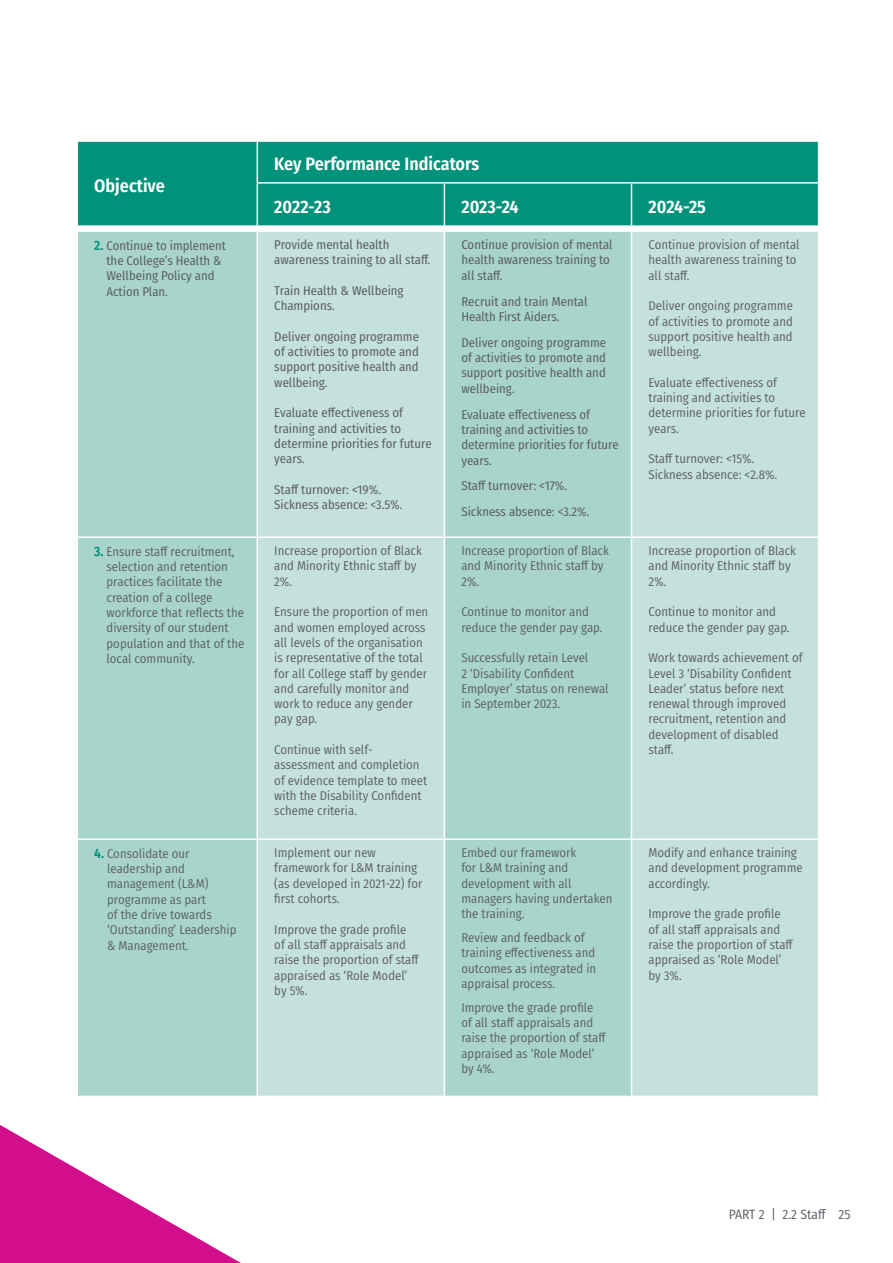
<style>
.page{position:relative;width:893px;height:1263px;background:#fff}
.page>*{position:absolute;margin:0;border:0;box-sizing:border-box;transform-origin:0 0}
.t1{font:600 18px "Fira Sans Condensed";color:#fff}
.t2{font:13.5px "Fira Sans Condensed";color:#5d6067}
.t3{font:12.75px/15.3px "Fira Sans Condensed";color:#5d6067}
.t4{font:12.75px/15.3px "Fira Sans Condensed";color:#5d6067}
.s1{font-weight:600;font-size:13.5px;color:#00927a}
</style>
<div class="page">
<svg style="left:0;top:1125px;width:241px;height:138px"></svg>
<div style="left:78px;top:142px;width:740px;height:83px;background:#00927a"></div>
<hr style="left:257px;top:142px;width:1px;height:40px;background:#fff">
<hr style="left:257px;top:182px;width:187px;height:2px;background:#fff">
<hr style="left:257px;top:184px;width:1px;height:41px;background:#fff">
<hr style="left:444px;top:182px;width:187px;height:2px;background:#fff">
<hr style="left:444px;top:184px;width:1px;height:41px;background:#fff">
<hr style="left:631px;top:182px;width:188px;height:2px;background:#fff">
<hr style="left:631px;top:184px;width:1px;height:41px;background:#fff">
<div style="left:78px;top:232px;width:179px;height:864px;background:#a8d4cc"></div>
<svg style="left:258px;top:232px;width:560px;height:864px;fill:#c5e1db"></svg>
<hr style="left:444px;top:232px;width:1px;height:304px;background:#fff">
<hr style="left:631px;top:232px;width:1px;height:304px;background:#fff">
<hr style="left:77px;top:536px;width:180px;height:2px;background:#fff">
<hr style="left:257px;top:536px;width:187px;height:2px;background:#fff">
<hr style="left:444px;top:536px;width:187px;height:2px;background:#fff">
<hr style="left:444px;top:538px;width:1px;height:300px;background:#fff">
<hr style="left:631px;top:536px;width:188px;height:2px;background:#fff">
<hr style="left:631px;top:538px;width:1px;height:300px;background:#fff">
<hr style="left:77px;top:838px;width:180px;height:2px;background:#fff">
<hr style="left:257px;top:838px;width:187px;height:2px;background:#fff">
<hr style="left:444px;top:838px;width:187px;height:2px;background:#fff">
<hr style="left:444px;top:840px;width:1px;height:256px;background:#fff">
<hr style="left:631px;top:838px;width:188px;height:2px;background:#fff">
<hr style="left:631px;top:840px;width:1px;height:256px;background:#fff">
<h1 class="t1" style="left:94px;top:171px;width:72px">Objective</h1>
<h1 class="t1" style="left:274px;top:149px;width:207px">Key Performance Indicators</h1>
<h1 class="t1" style="left:274px;top:192px;width:58px">2022-23</h1>
<h1 class="t1" style="left:461px;top:192px;width:59px">2023-24</h1>
<h1 class="t1" style="left:648px;top:192px;width:59px">2024-25</h1>
<p class="t4" style="left:106px;top:237px;width:121px;text-indent:-12px"><span class="s1">2.</span> Continue to implement the College’s Health &amp;<br>Wellbeing Policy and<br>Action Plan.</p>
<p class="t4" style="left:274px;top:237px;width:158px">Provide mental health awareness training to all staff.</p>
<p class="t4" style="left:274px;top:282px;width:131px">Train Health &amp; Wellbeing<br>Champions.</p>
<p class="t4" style="left:274px;top:328px;width:146px;text-align:justify">Deliver ongoing programme of activities to promote and support positive health and wellbeing.</p>
<p class="t4" style="left:274px;top:405px;width:159px">Evaluate effectiveness of training and activities to determine priorities for future years.</p>
<p class="t4" style="left:274px;top:481px;width:130px">Staff turnover: &lt;19%.<br>Sickness absence: &lt;3.5%.</p>
<p class="t3" style="left:107px;top:543px;width:139px;text-indent:-12px"><span class="s1">3.</span> Ensure staff recruitment, selection and retention practices facilitate the creation of a college workforce that reflects the diversity of our student population and that of the local community.</p>
<p class="t3" style="left:274px;top:543px;width:149px">Increase proportion of Black and Minority Ethnic staff by<br>2%.</p>
<p class="t3" style="left:274px;top:604px;width:156px">Ensure the proportion of men and women employed across all levels of the organisation is representative of the total for all College staff by gender and carefully monitor and work to reduce any gender pay gap.</p>
<p class="t3" style="left:274px;top:742px;width:154px">Continue with self&shy;assessment and completion of evidence template to meet with the Disability Confident scheme criteria.</p>
<p class="t3" style="left:107px;top:845px;width:131px;text-indent:-13px"><span class="s1">4.</span> Consolidate our leadership and management (L&amp;M) programme as part<br>of the drive towards ‘Outstanding’ Leadership &amp; Management.</p>
<p class="t3" style="left:274px;top:845px;width:150px">Implement our new framework for L&amp;M training (as developed in 2021-22) for first cohorts.</p>
<p class="t3" style="left:274px;top:921px;width:146px">Improve the grade profile of all staff appraisals and raise the proportion of staff appraised as ‘Role Model’ by 5%.</p>
<p class="t4" style="left:461px;top:237px;width:153px">Continue provision of mental health awareness training to all staff.</p>
<p class="t4" style="left:461px;top:293px;width:128px">Recruit and train Mental<br>Health First Aiders.</p>
<p class="t4" style="left:461px;top:334px;width:146px;text-align:justify">Deliver ongoing programme of activities to promote and support positive health and wellbeing.</p>
<p class="t4" style="left:461px;top:406px;width:159px">Evaluate effectiveness of training and activities to determine priorities for future years.</p>
<p class="t4" style="left:461px;top:473px;width:130px;line-height:26px">Staff turnover: &lt;17%.<br>Sickness absence: &lt;3.2%.</p>
<p class="t3" style="left:461px;top:543px;width:149px">Increase proportion of Black and Minority Ethnic staff by<br>2%.</p>
<p class="t3" style="left:461px;top:604px;width:143px">Continue to monitor and reduce the gender pay gap.</p>
<p class="t3" style="left:461px;top:650px;width:149px">Successfully retain Level<br>2 ‘Disability Confident<br>Employer’ status on renewal in September 2023.</p>
<p class="t3" style="left:461px;top:845px;width:153px">Embed our framework<br>for L&amp;M training and development with all managers having undertaken the training.</p>
<p class="t3" style="left:461px;top:930px;width:136px">Review and feedback of training effectiveness and outcomes as integrated in appraisal process.</p>
<p class="t3" style="left:461px;top:999px;width:146px">Improve the grade profile of all staff appraisals and raise the proportion of staff appraised as ‘Role Model’ by 4%.</p>
<p class="t3" style="left:648px;top:237px;width:153px">Continue provision of mental health awareness training to all staff.</p>
<p class="t3" style="left:648px;top:298px;width:146px;text-align:justify">Deliver ongoing programme of activities to promote and support positive health and wellbeing.</p>
<p class="t3" style="left:648px;top:374px;width:159px">Evaluate effectiveness of training and activities to determine priorities for future years.</p>
<p class="t3" style="left:648px;top:451px;width:130px">Staff turnover: &lt;15%.<br>Sickness absence: &lt;2.8%.</p>
<p class="t3" style="left:648px;top:543px;width:149px">Increase proportion of Black and Minority Ethnic staff by<br>2%.</p>
<p class="t3" style="left:648px;top:604px;width:143px">Continue to monitor and reduce the gender pay gap.</p>
<p class="t3" style="left:648px;top:650px;width:156px">Work towards achievement of<br>Level 3 ‘Disability Confident<br>Leader’ status before next renewal through improved recruitment, retention and development of disabled staff.</p>
<p class="t3" style="left:648px;top:845px;width:156px">Modify and enhance training and development programme accordingly.</p>
<p class="t3" style="left:648px;top:906px;width:146px">Improve the grade profile of all staff appraisals and raise the proportion of staff appraised as ‘Role Model’ by 3%.</p>
<p class="t2" style="left:729px;top:1204px;width:123px">PART 2 | 2.2 Staff 25</p>
</div>
